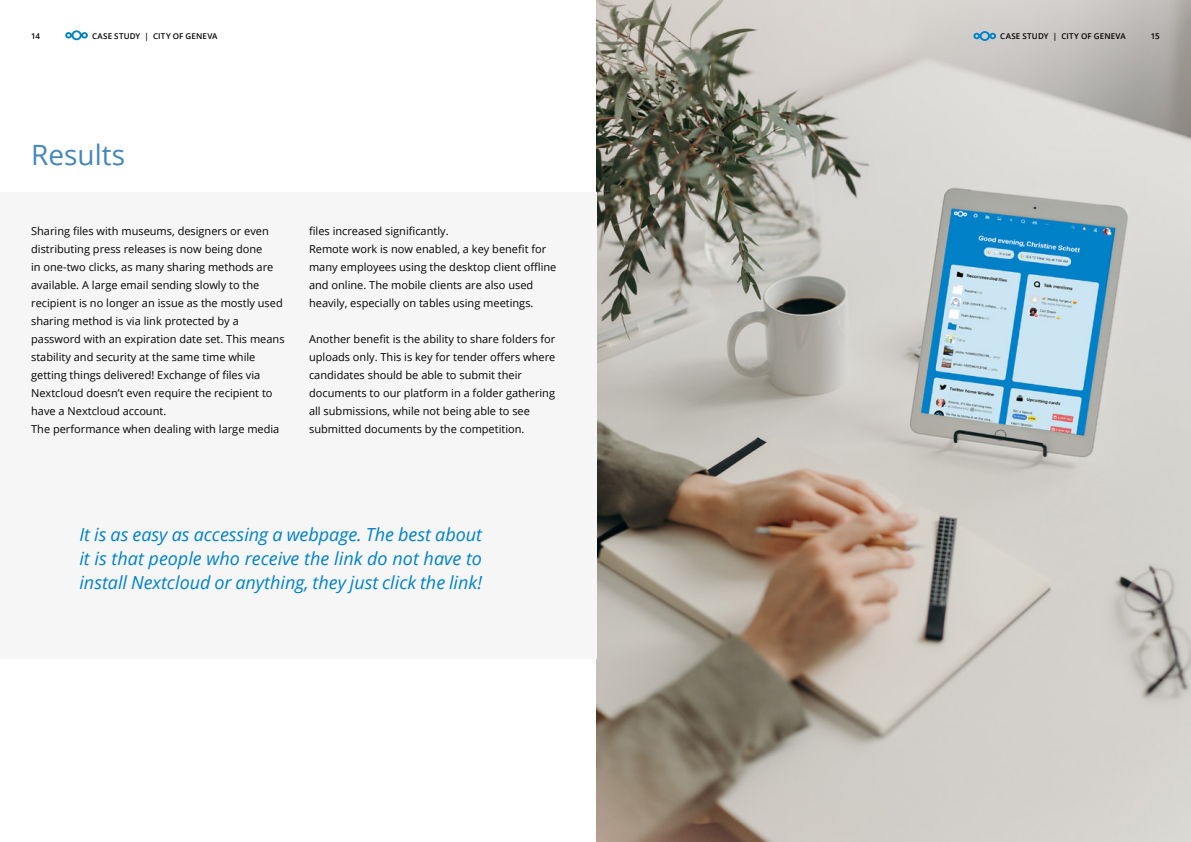
<style>
.page{position:relative;width:1191px;height:842px;background:#fff}
.page>*{position:absolute;margin:0;border:0;box-sizing:border-box;transform-origin:0 0}
.t1{font:28px "Open Sans";color:#4387bb}
.t2{font:italic 18px/24px "Open Sans";color:#0082c9;text-align:justify}
.t3{font:11px/18px "Open Sans";color:#020203}
.t4{font:600 8px "Open Sans";letter-spacing:.02em;color:#000}
</style>
<div class="page">
<img style="left:597px;top:0;width:594px;height:842px">
<div style="left:0;top:192px;width:597px;height:467px;background:#f6f6f6"></div>
<svg style="left:973px;top:31px;width:23px;height:10px"></svg>
<svg style="left:65px;top:30px;width:23px;height:10px"></svg>
<p class="t4" style="left:31px;top:30px;width:10px">14</p>
<p class="t4" style="left:92px;top:30px;width:127px">CASE STUDY | CITY OF GENEVA</p>
<p class="t4" style="left:1000px;top:30px;width:127px">CASE STUDY | CITY OF GENEVA</p>
<p class="t4" style="left:1150px;top:30px;width:10px">15</p>
<h1 class="t1" style="left:31px;top:136px;width:95px">Results</h1>
<p class="t3" style="left:31px;top:222px;width:255px">Sharing files with museums, designers or even distributing press releases is now being done<br>in one-two clicks, as many sharing methods are available. A large email sending slowly to the recipient is no longer an issue as the mostly used sharing method is via link protected by a password with an expiration date set. This means stability and security at the same time while getting things delivered! Exchange of files via Nextcloud doesn’t even require the recipient to have a Nextcloud account.<br>The performance when dealing with large media</p>
<p class="t3" style="left:309px;top:221px;width:249px">files increased significantly.<br>Remote work is now enabled, a key benefit for many employees using the desktop client offline and online. The mobile clients are also used heavily, especially on tables using meetings.</p>
<p class="t3" style="left:309px;top:329px;width:248px">Another benefit is the ability to share folders for uploads only. This is key for tender offers where candidates should be able to submit their documents to our platform in a folder gathering all submissions, while not being able to see submitted documents by the competition.</p>
<h2 class="t2" style="left:79px;top:522px;width:404px">It is as easy as accessing a webpage. The best about it is that people who receive the link do not have to install Nextcloud or anything, they just click the link!</h2>
</div>
